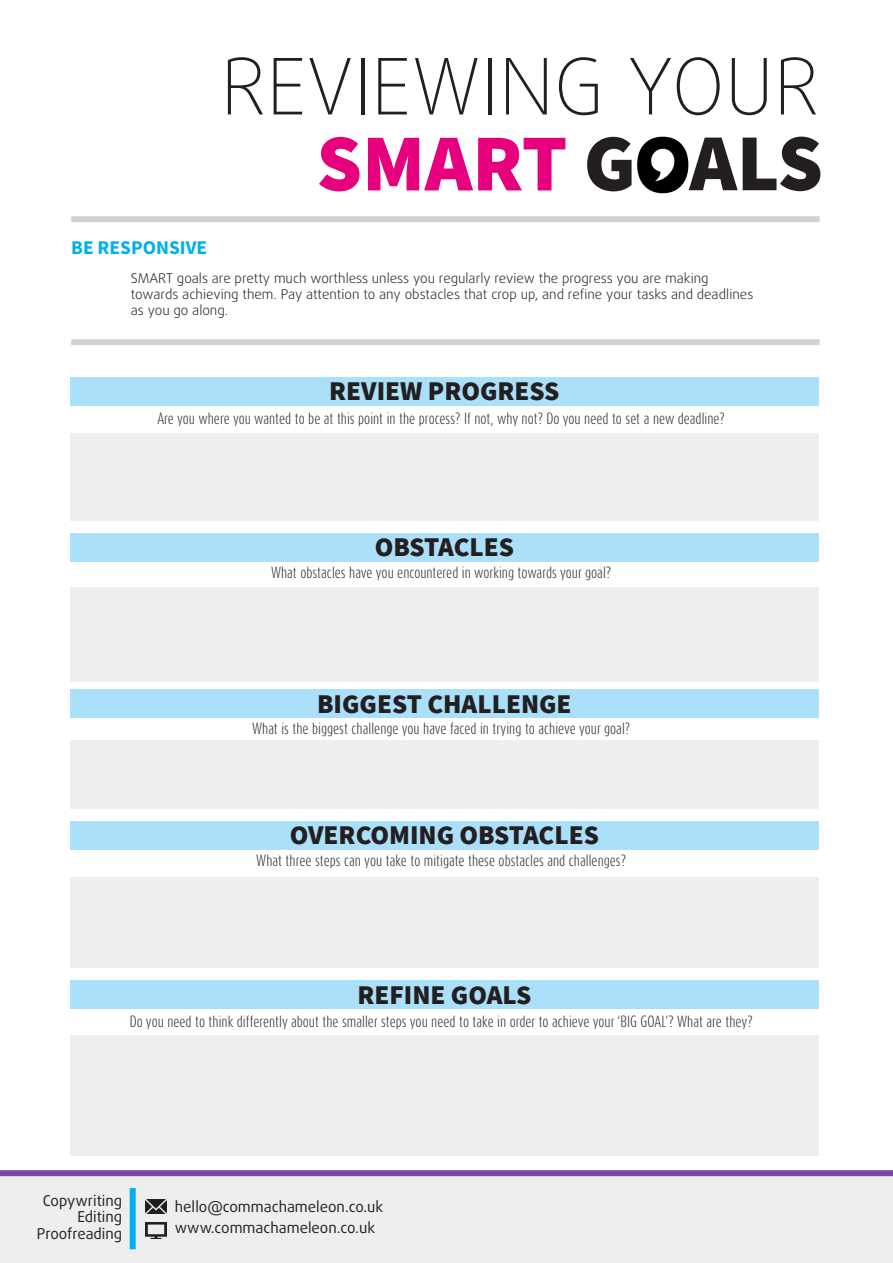
<style>
.page{position:relative;width:893px;height:1263px;background:#fff}
.page>*{position:absolute;margin:0;border:0;box-sizing:border-box;transform-origin:0 0}
.t1{font:900 81px "Source Sans Pro";color:#e6007e}
.t2{font:900 81px "Source Sans Pro";color:#231f20}
.t3{font:100 78px "Daxline Pro";color:#231f20}
.t4{font:900 27px "Source Sans Pro";color:#231f20}
.t5{font:19.5px "Source Sans Variable";letter-spacing:.04em;color:#00aeef}
.t6{font:15px "Daxline Pro";color:#231f20}
.t7{font:300 13.5px "Dax Compact Pro";color:#231f20}
.t8{font:300 13.5px/16.2px "Daxline Pro";color:#231f20}
.s1{color:#231f20}
</style>
<div class="page">
<img style="left:637px;top:136px;width:52px;height:58px">
<div style="left:71px;top:216px;width:749px;height:6px;background:#d1d2d4"></div>
<div style="left:71px;top:339px;width:749px;height:6px;background:#d1d2d4"></div>
<div style="left:70px;top:689px;width:749px;height:29px;background:#aae0f9"></div>
<div style="left:70px;top:980px;width:749px;height:29px;background:#aae0f9"></div>
<div style="left:70px;top:821px;width:749px;height:29px;background:#aae0f9"></div>
<div style="left:70px;top:533px;width:749px;height:29px;background:#aae0f9"></div>
<div style="left:70px;top:377px;width:749px;height:29px;background:#aae0f9"></div>
<div style="left:70px;top:433px;width:749px;height:88px;background:#eeeeef"></div>
<div style="left:70px;top:587px;width:749px;height:94px;background:#eeeeef"></div>
<div style="left:70px;top:877px;width:749px;height:90px;background:#eeeeef"></div>
<div style="left:70px;top:1035px;width:749px;height:120px;background:#eeeeef"></div>
<div style="left:70px;top:740px;width:749px;height:69px;background:#eeeeef"></div>
<div style="left:1px;top:1172px;width:892px;height:91px;background:#eeeeef"></div>
<div style="left:0;top:1170px;width:893px;height:6px;background:#76479c"></div>
<img style="left:146px;top:1222px;width:20px;height:17px">
<img style="left:146px;top:1200px;width:20px;height:13px">
<div style="left:130px;top:1188px;width:6px;height:61px;background:#00aeef"></div>
<p class="t5" style="left:71px;top:236px;width:137px">BE RESPONSIVE</p>
<p class="t3" style="left:221px;top:35px;width:600px">REVIEWING YOUR</p>
<p class="t1" style="left:316px;top:107px;width:321px">SMART <span class="s1">G</span></p>
<p class="t2" style="left:689px;top:107px;width:135px">ALS</p>
<p class="t8" style="left:131px;top:270px;width:624px">SMART goals are pretty much worthless unless you regularly review the progress you are making towards achieving them. Pay attention to any obstacles that crop up, and refine your tasks and deadlines as you go along.</p>
<p class="t4" style="left:329px;top:373px;width:232px">REVIEW PROGRESS</p>
<p class="t7" style="left:157px;top:410px;width:569px">Are you where you wanted to be at this point in the process? If not, why not? Do you need to set a new deadline?</p>
<p class="t4" style="left:375px;top:529px;width:141px">OBSTACLES</p>
<p class="t7" style="left:271px;top:564px;width:342px">What obstacles have you encountered in working towards your goal?</p>
<p class="t4" style="left:317px;top:685px;width:256px">BIGGEST CHALLENGE</p>
<p class="t7" style="left:252px;top:720px;width:380px">What is the biggest challenge you have faced in trying to achieve your goal?</p>
<p class="t4" style="left:290px;top:816px;width:311px">OVERCOMING OBSTACLES</p>
<p class="t7" style="left:256px;top:852px;width:371px">What three steps can you take to mitigate these obstacles and challenges?</p>
<p class="t4" style="left:357px;top:976px;width:175px">REFINE GOALS</p>
<p class="t7" style="left:130px;top:1012px;width:624px">Do you need to think differently about the smaller steps you need to take in order to achieve your ‘BIG GOAL’? What are they?</p>
<p class="t6" style="left:43px;top:1190px;width:81px">Copywriting</p>
<p class="t6" style="left:77px;top:1207px;width:46px">Editing</p>
<p class="t6" style="left:37px;top:1223px;width:87px">Proofreading</p>
<p class="t6" style="left:175px;top:1197px;width:210px">hello@commachameleon.co.uk</p>
<p class="t6" style="left:175px;top:1218px;width:202px">www.commachameleon.co.uk</p>
</div>
